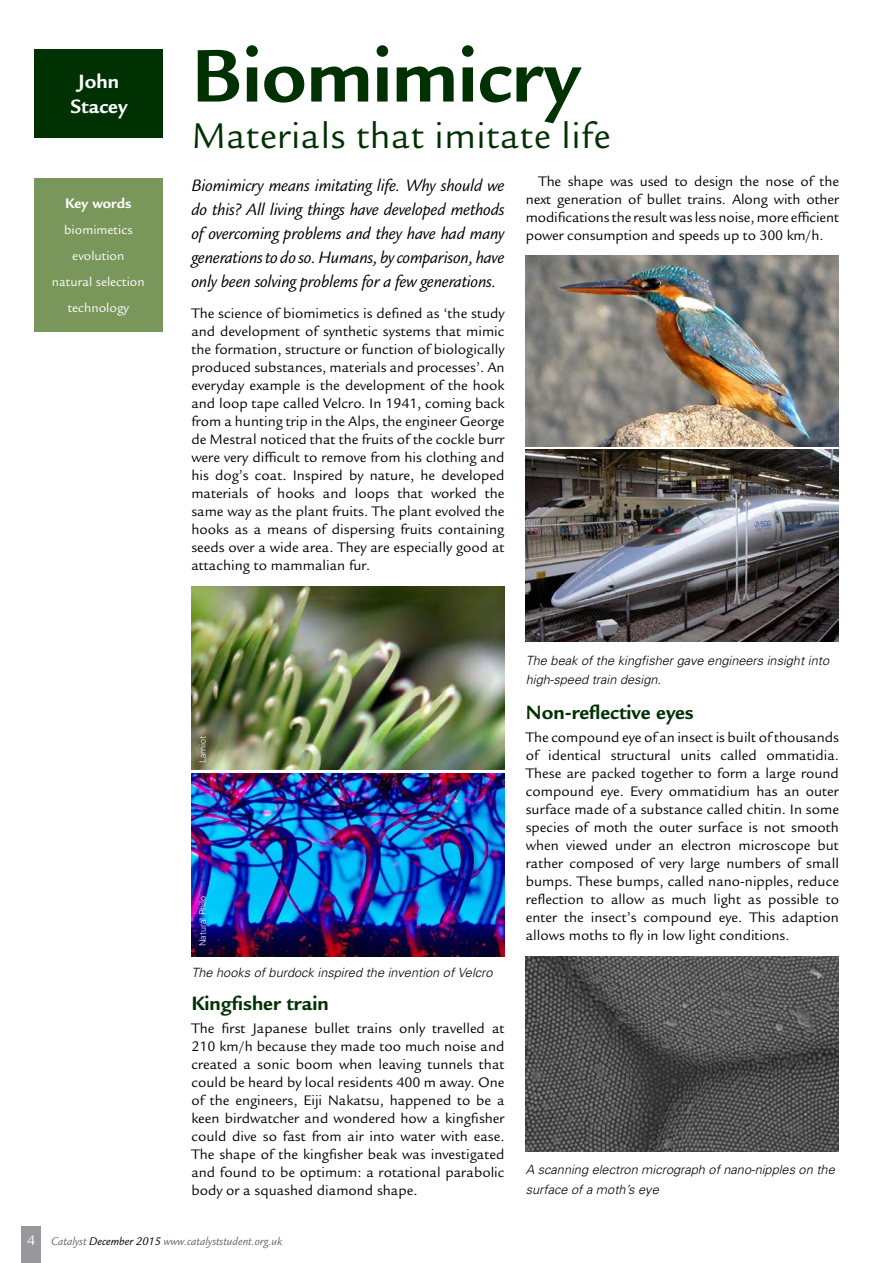
<style>
.page{position:relative;width:893px;height:1263px;background:#fff}
.page>*{position:absolute;margin:0;border:0;box-sizing:border-box;transform-origin:0 0}
.t1{font:700 80.85px "Legacy Sans";color:#003102}
.t2{font:38.85px "Legacy Sans";letter-spacing:.01em;color:#003102}
.t3{font:700 21px "Legacy Sans";color:#003102}
.t4{font:700 21px/25.5px "Legacy Sans";color:#fff;text-align:center}
.t5{font:italic 18px/24px "Legacy Sans";letter-spacing:-.01em;color:#000;text-align:justify}
.t6{font:15px/18px "Legacy Sans";color:#000;text-align:justify}
.t7{font:700 15px "Legacy Sans";color:#fff}
.t8{font:13.5px/26px "Legacy Sans";color:#fff;text-align:center}
.t9{font:italic 300 12.75px/19.5px "Univers";color:#000}
.t10{font:italic 12px "Legacy Sans";color:#68676c}
.t11{font:300 9px "Univers";color:#fff}
.s1{font-style:normal;font-size:15px;color:#fff}
.s2{color:#000}
</style>
<div class="page">
<div style="left:21px;top:1226px;width:20px;height:37px;background:#98989c"></div>
<div style="left:34px;top:49px;width:129px;height:88px;background:#003102"></div>
<div style="left:34px;top:179px;width:128px;height:153px;background:#7a975b"></div>
<img style="left:526px;top:956px;width:313px;height:195px">
<img style="left:526px;top:255px;width:313px;height:191px">
<img style="left:526px;top:450px;width:313px;height:191px">
<img style="left:191px;top:587px;width:313px;height:183px">
<img style="left:191px;top:773px;width:313px;height:183px">
<h3 class="t4" style="left:70px;top:69px;width:58px">John<br>Stacey</h3>
<p class="t7" style="left:65px;top:195px;width:68px">Key words</p>
<p class="t8" style="left:52px;top:217px;width:94px">biomimetics evolution natural selection technology</p>
<h1 class="t1" style="left:191px;top:29px;width:390px">Biomimicry</h1>
<h2 class="t2" style="left:191px;top:114px;width:421px">Materials that imitate life</h2>
<p class="t5" style="left:191px;top:174px;width:315px">Biomimicry means imitating life. Why should we do this? All living things have developed methods of overcoming problems and they have had many generations to do so. Humans, by comparison, have only been solving problems for a few generations.</p>
<p class="t6" style="left:191px;top:304px;width:315px">The science of biomimetics is defined as ‘the study and development of synthetic systems that mimic the formation, structure or function of biologically produced substances, materials and processes’. An everyday example is the development of the hook and loop tape called Velcro. In 1941, coming back from a hunting trip in the Alps, the engineer George de Mestral noticed that the fruits of the cockle burr were very difficult to remove from his clothing and his dog’s coat. Inspired by nature, he developed materials of hooks and loops that worked the same way as the plant fruits. The plant evolved the hooks as a means of dispersing fruits containing seeds over a wide area. They are especially good at attaching to mammalian fur.</p>
<p class="t6" style="left:526px;top:172px;width:315px;text-indent:13px">The shape was used to design the nose of the next generation of bullet trains. Along with other modifications the result was less noise, more efficient power consumption and speeds up to 300 km/h.</p>
<p class="t11" style="left:197px;top:763px;width:29px;rotate:-90deg">Lamiot</p>
<p class="t11" style="left:197px;top:946px;width:52px;rotate:-90deg">Natural Philo</p>
<p class="t9" style="left:191px;top:962px;width:303px">The hooks of burdock inspired the invention of Velcro</p>
<h3 class="t3" style="left:191px;top:992px;width:139px">Kingfisher train</h3>
<p class="t6" style="left:191px;top:1019px;width:315px">The first Japanese bullet trains only travelled at 210 km/h because they made too much noise and created a sonic boom when leaving tunnels that could be heard by local residents 400 m away. One of the engineers, Eiji Nakatsu, happened to be a keen birdwatcher and wondered how a kingfisher could dive so fast from air into water with ease.<br>The shape of the kingfisher beak was investigated and found to be optimum: a rotational parabolic body or a squashed diamond shape.</p>
<p class="t9" style="left:526px;top:650px;width:305px">The beak of the kingfisher gave engineers insight into high-speed train design.</p>
<h3 class="t3" style="left:526px;top:701px;width:170px">Non-reflective eyes</h3>
<p class="t6" style="left:526px;top:728px;width:315px">The compound eye of an insect is built of thousands of identical structural units called ommatidia.<br>These are packed together to form a large round compound eye. Every ommatidium has an outer surface made of a substance called chitin. In some species of moth the outer surface is not smooth when viewed under an electron microscope but rather composed of very large numbers of small bumps. These bumps, called nano-nipples, reduce reflection to allow as much light as possible to enter the insect’s compound eye. This adaption allows moths to fly in low light conditions.</p>
<p class="t9" style="left:526px;top:1160px;width:310px">A scanning electron micrograph of nano-nipples on the surface of a moth’s eye</p>
<p class="t10" style="left:27px;top:1235px;width:257px"><span class="s1">4</span> Catalyst <span class="s2">December 2015</span> www.catalyststudent.org.uk</p>
</div>
